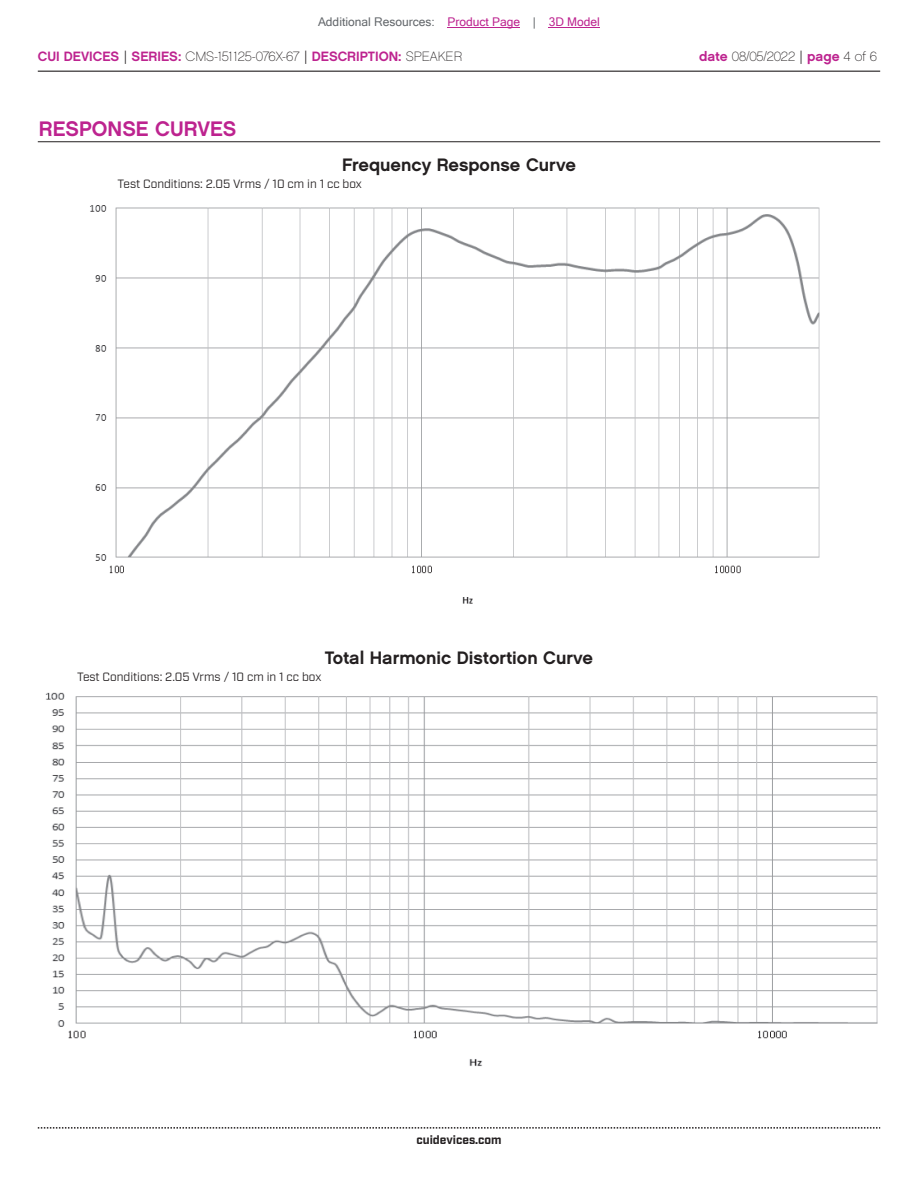
<style>
.page{position:relative;width:918px;height:1188px;background:#fff}
.page>*{position:absolute;margin:0;border:0;box-sizing:border-box;transform-origin:0 0}
.t1{font:21px "Chalet New York Nineteen Sixty";color:#bd238f}
.t2{font:18px "Chalet New York Nineteen Sixty";color:#231f20}
.t3{font:13.5px "Chalet New York Nineteen Sixty";color:#bd238f}
.t4{font:13.5px "Chalet Paris Nineteen Sixty";letter-spacing:-.005em;color:#231f20}
.t5{font:12px "Industry";color:#231f20}
.t6{font:12px "Microsoft Sans Serif";color:#63676b}
.t7{font:700 12px "Industry";color:#231f20}
.s1{color:#bd238f}
.s2{font-family:"Industry";color:#231f20}
.s3{font-family:"Chalet Paris Nineteen Sixty";color:#231f20}
.s4{font-family:"Chalet New York Nineteen Sixty";color:#bd238f}
.s5{font-family:"Industry"}
</style>
<div class="page">
<hr style="left:38px;top:71px;width:842px;height:1px;background:#231f20">
<svg style="left:38px;top:1127px;width:842px;height:2px"></svg>
<img style="left:90px;top:205px;width:730px;height:399px">
<hr style="left:38px;top:141px;width:842px;height:1px;background:#231f20">
<img style="left:45px;top:692px;width:833px;height:374px">
<hr style="left:448px;top:27px;width:72px;height:1px;background:#bd238f">
<hr style="left:549px;top:27px;width:51px;height:1px;background:#bd238f">
<p class="t6" style="left:318px;top:15px;width:283px">Additional Resources: <span class="s1">Product Page</span> | <span class="s1">3D Model</span></p>
<p class="t3" style="left:38px;top:47px;width:426px">CUI DEVICES <span class="s2">|</span> SERIES: <span class="s3">CMS-151125-076X-67</span> <span class="s2">|</span> DESCRIPTION: <span class="s3">SPEAKER</span></p>
<p class="t4" style="left:699px;top:48px;width:179px"><span class="s4">date</span> 08/05/2022 <span class="s5">|</span> <span class="s4">page</span> 4 of 6</p>
<h1 class="t1" style="left:39px;top:115px;width:199px">RESPONSE CURVES</h1>
<h2 class="t2" style="left:342px;top:153px;width:235px">Frequency Response Curve</h2>
<p class="t5" style="left:118px;top:176px;width:246px">Test Conditions: 2.05 Vrms / 10 cm in 1 cc box</p>
<h2 class="t2" style="left:325px;top:646px;width:270px">Total Harmonic Distortion Curve</h2>
<p class="t5" style="left:77px;top:669px;width:246px">Test Conditions: 2.05 Vrms / 10 cm in 1 cc box</p>
<p class="t7" style="left:416px;top:1132px;width:87px">cuidevices.com</p>
</div>
